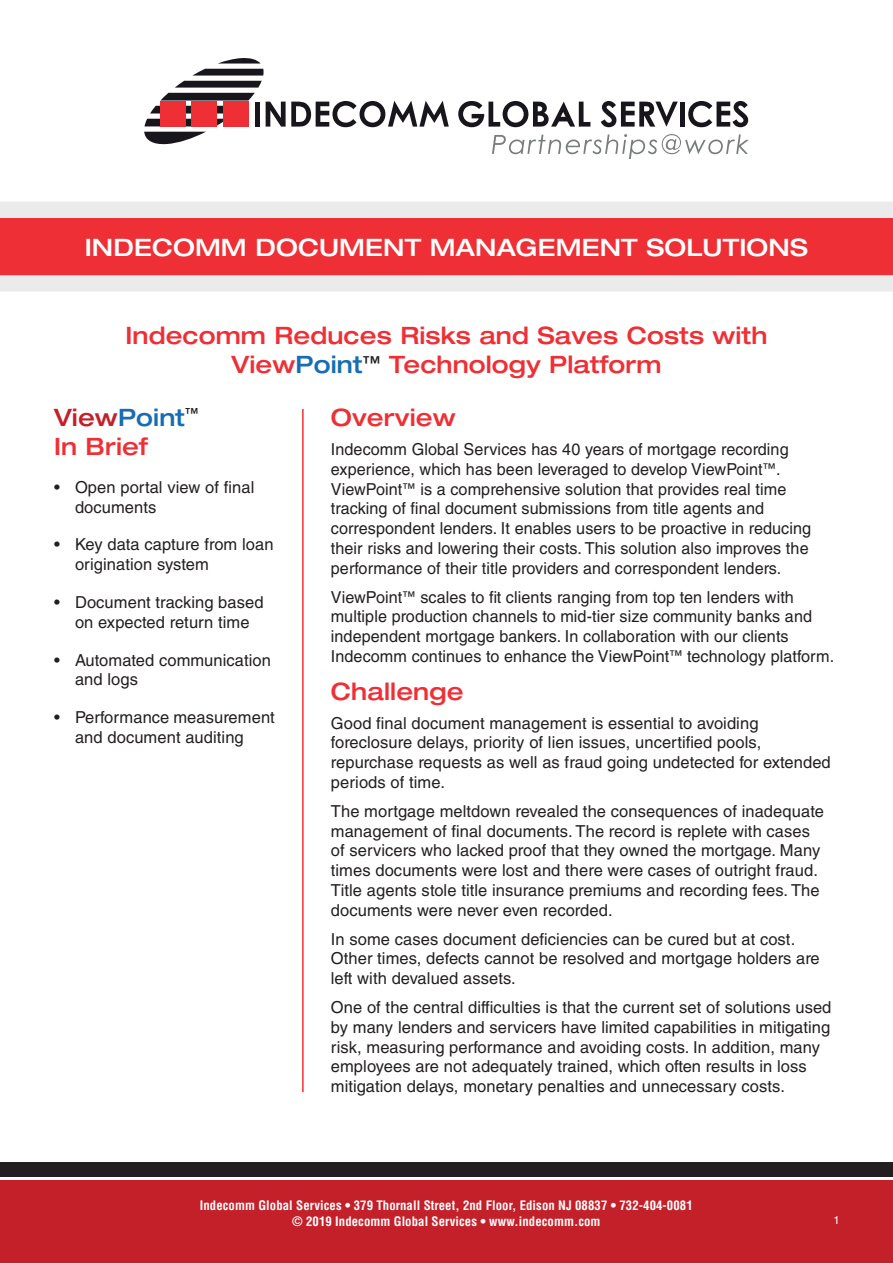
<style>
.page{position:relative;width:893px;height:1263px;background:#fff}
.page>*{position:absolute;margin:0;border:0;box-sizing:border-box;transform-origin:0 0}
.t1{font:500 expanded 24px/28.8px "Helvetica Neue LT Std";letter-spacing:.005em;color:#ee3036}
.t2{font:500 expanded 24px "Helvetica Neue LT Std";letter-spacing:.005em;color:#fff}
.t3{font:16.5px/19.8px "Helvetica LT Std";letter-spacing:.005em;color:#231f20}
.t4{font:700 condensed 12.75px/16.5px "Helvetica LT Std";letter-spacing:.005em;color:#fff;text-align:center}
.t5{font:11.25px "Helvetica LT Std";color:#fff}
.s1{color:#166db4}
.s2{font-size:13.5px}
.s3{color:#c42029}
</style>
<div class="page">
<div style="left:0;top:218px;width:893px;height:59px;background:#ee3036"></div>
<div style="left:0;top:275px;width:893px;height:17px;background:#ebebec"></div>
<div style="left:0;top:202px;width:893px;height:16px;background:#ebebec"></div>
<svg style="left:458px;top:101px;width:132px;height:26px"></svg>
<svg style="left:601px;top:101px;width:77px;height:26px"></svg>
<div style="left:680px;top:102px;width:5px;height:25px;background:#18161c"></div>
<svg style="left:688px;top:101px;width:60px;height:26px"></svg>
<svg style="left:144px;top:58px;width:305px;height:87px"></svg>
<div style="left:160px;top:101px;width:26px;height:25px;background:#ee3036"></div>
<div style="left:192px;top:101px;width:25px;height:25px;background:#ee3036"></div>
<div style="left:223px;top:101px;width:25px;height:25px;background:#ee3036"></div>
<svg style="left:492px;top:134px;width:257px;height:25px"></svg>
<svg style="left:0;top:1176px;width:893px;height:1px"></svg>
<div style="left:0;top:1180px;width:893px;height:83px;background:#c42029"></div>
<div style="left:0;top:1162px;width:893px;height:14px;background:#231f20"></div>
<hr style="left:302px;top:409px;width:2px;height:683px;background:#ee3036">
<p class="t2" style="left:85px;top:232px;width:725px">INDECOMM DOCUMENT MANAGEMENT SOLUTIONS</p>
<p class="t1" style="left:126px;top:321px;width:643px;text-align:center">Indecomm Reduces Risks and Saves Costs with<br>View<span class="s1">Point</span><sup>™</sup> Technology Platform</p>
<p class="t1" style="left:331px;top:403px;width:126px">Overview</p>
<p class="t3" style="left:331px;top:439px;width:482px">Indecomm Global Services has 40 years of mortgage recording experience, which has been leveraged to develop ViewPoint<span class="s2">™</span>.<br>ViewPoint<span class="s2">™</span> is a comprehensive solution that provides real time tracking of final document submissions from title agents and correspondent lenders. It enables users to be proactive in reducing their risks and lowering their costs. This solution also improves the performance of their title providers and correspondent lenders.</p>
<p class="t3" style="left:331px;top:587px;width:505px">ViewPoint<span class="s2">™</span> scales to fit clients ranging from top ten lenders with multiple production channels to mid-tier size community banks and independent mortgage bankers. In collaboration with our clients Indecomm continues to enhance the ViewPoint<span class="s2">™</span> technology platform.</p>
<p class="t1" style="left:331px;top:676px;width:134px">Challenge</p>
<p class="t3" style="left:331px;top:713px;width:501px">Good final document management is essential to avoiding foreclosure delays, priority of lien issues, uncertified pools, repurchase requests as well as fraud going undetected for extended periods of time.</p>
<p class="t3" style="left:331px;top:801px;width:494px">The mortgage meltdown revealed the consequences of inadequate management of final documents. The record is replete with cases of servicers who lacked proof that they owned the mortgage. Many times documents were lost and there were cases of outright fraud.<br>Title agents stole title insurance premiums and recording fees. The documents were never even recorded.</p>
<p class="t3" style="left:331px;top:929px;width:490px">In some cases document deficiencies can be cured but at cost.<br>Other times, defects cannot be resolved and mortgage holders are left with devalued assets.</p>
<p class="t3" style="left:331px;top:997px;width:502px">One of the central difficulties is that the current set of solutions used by many lenders and servicers have limited capabilities in mitigating risk, measuring performance and avoiding costs. In addition, many employees are not adequately trained, which often results in loss mitigation delays, monetary penalties and unnecessary costs.</p>
<p class="t1" style="left:54px;top:403px;width:146px"><span class="s3">View</span><span class="s1">Point</span><sup>™<br></sup>In Brief</p>
<p class="t3" style="left:75px;top:477px;width:181px;text-indent:-21px">• Open portal view of final documents</p>
<p class="t3" style="left:75px;top:535px;width:200px;text-indent:-21px">• Key data capture from loan origination system</p>
<p class="t3" style="left:54px;top:592px;width:211px;text-align:center">• Document tracking based on expected return time</p>
<p class="t3" style="left:75px;top:650px;width:198px;text-indent:-21px">• Automated communication and logs</p>
<p class="t3" style="left:75px;top:707px;width:201px;text-indent:-21px">• Performance measurement and document auditing</p>
<p class="t4" style="left:200px;top:1196px;width:494px">Indecomm Global Services • 379 Thornall Street, 2nd Floor, Edison NJ 08837 • 732-404-0081 © 2019 Indecomm Global Services • www.indecomm.com</p>
<p class="t5" style="left:833px;top:1213px;width:8px">1</p>
</div>
